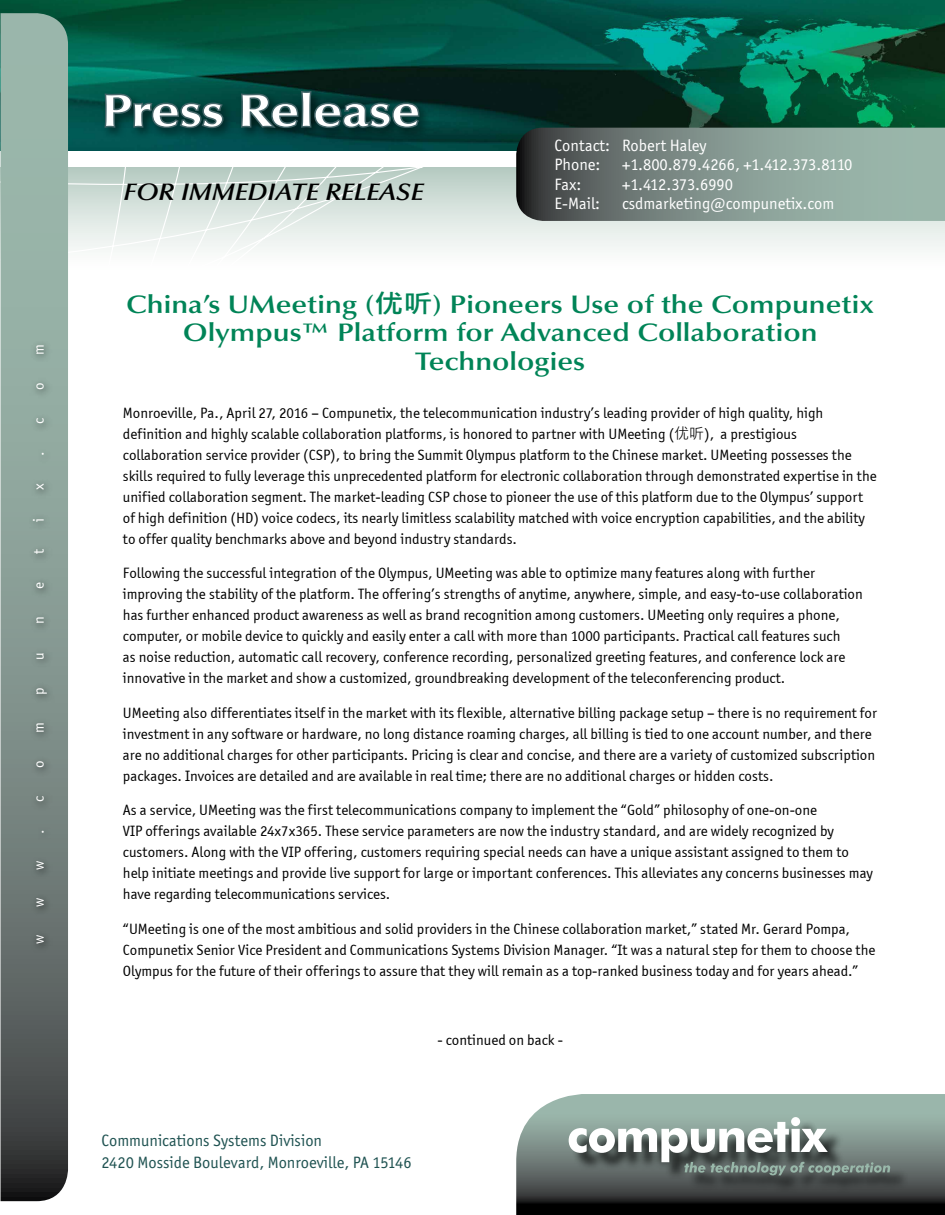
<style>
.page{position:relative;width:945px;height:1215px;background:#fff}
.page>*{position:absolute;margin:0;border:0;box-sizing:border-box;transform-origin:0 0}
.t1{font:600 45px "Optima";color:#fff;scale:1.2 1}
.t2{font:600 25.5px/28.5px "Optima";color:#008457;text-align:center;scale:1.15 1}
.t3{font:italic 600 24px "Optima";color:#000;scale:1.1 1}
.t4{font:16.5px/22.5px "Officina San ITC";color:#205352}
.t5{font:16.5px/19.5px "Officina San ITC";color:#fff}
.t6{font:16.5px "Officina San ITC";letter-spacing:-.02em;color:#fff}
.t7{font:15px/21px "Officina Sans ITCTT Book";color:#000}
.t8{font:15px "Officina Sans ITCTT Book";color:#fff}
.s1{font-family:"Microsoft Jheng Hei";font-weight:700}
.s2{font-family:"Microsoft Jheng Hei"}
</style>
<div class="page">
<div style="left:654px;top:221px;width:291px;height:29px;background:#ecf2ef"></div>
<svg style="left:0;top:167px;width:654px;height:373px"></svg>
<img style="left:0;top:0;width:945px;height:152px">
<svg style="left:516px;top:128px;width:429px;height:93px;background:#7b8d86"></svg>
<svg style="left:1px;top:13px;width:67px;height:1188px;background:#7b8d86"></svg>
<div style="left:101px;top:88px;width:331px;height:52px;background:#000;opacity:.5"></div>
<svg style="left:103px;top:91px;width:122px;height:39px;background:#194f4c"></svg>
<svg style="left:239px;top:89px;width:182px;height:41px;background:#1a4442"></svg>
<div style="left:27px;top:340px;width:29px;height:613px;background:#000;opacity:.75"></div>
<svg style="left:516px;top:1094px;width:429px;height:121px;background:#63706c"></svg>
<div style="left:571px;top:1120px;width:337px;height:74px;background:#000;opacity:.75"></div>
<svg style="left:569px;top:1117px;width:321px;height:58px"></svg>
<p class="t8" style="left:30px;top:355px;width:12px;rotate:-90deg">m</p>
<p class="t8" style="left:30px;top:390px;width:9px;rotate:-90deg">o</p>
<p class="t8" style="left:30px;top:424px;width:8px;rotate:-90deg">c</p>
<p class="t8" style="left:30px;top:456px;width:6px;rotate:-90deg">.</p>
<p class="t8" style="left:30px;top:490px;width:8px;rotate:-90deg">x</p>
<p class="t8" style="left:30px;top:522px;width:5px;rotate:-90deg">i</p>
<p class="t8" style="left:30px;top:554px;width:7px;rotate:-90deg">t</p>
<p class="t8" style="left:30px;top:589px;width:8px;rotate:-90deg">e</p>
<p class="t8" style="left:30px;top:624px;width:9px;rotate:-90deg">n</p>
<p class="t8" style="left:30px;top:660px;width:9px;rotate:-90deg">u</p>
<p class="t8" style="left:30px;top:695px;width:9px;rotate:-90deg">p</p>
<p class="t8" style="left:30px;top:733px;width:12px;rotate:-90deg">m</p>
<p class="t8" style="left:30px;top:768px;width:9px;rotate:-90deg">o</p>
<p class="t8" style="left:30px;top:802px;width:8px;rotate:-90deg">c</p>
<p class="t8" style="left:30px;top:834px;width:6px;rotate:-90deg">.</p>
<p class="t8" style="left:30px;top:870px;width:11px;rotate:-90deg">w</p>
<p class="t8" style="left:30px;top:907px;width:11px;rotate:-90deg">w</p>
<p class="t8" style="left:30px;top:944px;width:11px;rotate:-90deg">w</p>
<h1 class="t1" style="left:102px;top:85px;width:267px">Press Release</h1>
<h3 class="t3" style="left:123px;top:178px;width:274px">FOR IMMEDIATE RELEASE</h3>
<p class="t5" style="left:555px;top:135px;width:154px">Contact: Robert Haley<br>Phone:</p>
<p class="t6" style="left:622px;top:155px;width:232px">+1.800.879.4266, +1.412.373.8110</p>
<p class="t5" style="left:555px;top:174px;width:28px">Fax:</p>
<p class="t6" style="left:622px;top:175px;width:112px">+1.412.373.6990</p>
<p class="t5" style="left:555px;top:194px;width:47px">E-Mail:</p>
<p class="t5" style="left:622px;top:194px;width:214px">csdmarketing@compunetix.com</p>
<h2 class="t2" style="left:126px;top:290px;width:652px">China’s UMeeting (<span class="s1">优听</span>) Pioneers Use of the Compunetix<br>Olympus™ Platform for Advanced Collaboration<br>Technologies</h2>
<p class="t7" style="left:123px;top:402px;width:755px">Monroeville, Pa., April 27, 2016 – Compunetix, the telecommunication industry’s leading provider of high quality, high definition and highly scalable collaboration platforms, is honored to partner with UMeeting (<span class="s2">优听</span>), a prestigious collaboration service provider (CSP), to bring the Summit Olympus platform to the Chinese market. UMeeting possesses the skills required to fully leverage this unprecedented platform for electronic collaboration through demonstrated expertise in the unified collaboration segment. The market-leading CSP chose to pioneer the use of this platform due to the Olympus’ support of high definition (HD) voice codecs, its nearly limitless scalability matched with voice encryption capabilities, and the ability to offer quality benchmarks above and beyond industry standards.</p>
<p class="t7" style="left:123px;top:562px;width:741px">Following the successful integration of the Olympus, UMeeting was able to optimize many features along with further improving the stability of the platform. The offering’s strengths of anytime, anywhere, simple, and easy-to-use collaboration has further enhanced product awareness as well as brand recognition among customers. UMeeting only requires a phone, computer, or mobile device to quickly and easily enter a call with more than 1000 participants. Practical call features such<br>as noise reduction, automatic call recovery, conference recording, personalized greeting features, and conference lock are innovative in the market and show a customized, groundbreaking development of the teleconferencing product.</p>
<p class="t7" style="left:123px;top:702px;width:756px">UMeeting also differentiates itself in the market with its flexible, alternative billing package setup – there is no requirement for investment in any software or hardware, no long distance roaming charges, all billing is tied to one account number, and there are no additional charges for other participants. Pricing is clear and concise, and there are a variety of customized subscription packages. Invoices are detailed and are available in real time; there are no additional charges or hidden costs.</p>
<p class="t7" style="left:123px;top:799px;width:752px">As a service, UMeeting was the first telecommunications company to implement the “Gold” philosophy of one-on-one<br>VIP offerings available 24x7x365. These service parameters are now the industry standard, and are widely recognized by customers. Along with the VIP offering, customers requiring special needs can have a unique assistant assigned to them to help initiate meetings and provide live support for large or important conferences. This alleviates any concerns businesses may have regarding telecommunications services.</p>
<p class="t7" style="left:123px;top:918px;width:754px">“UMeeting is one of the most ambitious and solid providers in the Chinese collaboration market,” stated Mr. Gerard Pompa,<br>Compunetix Senior Vice President and Communications Systems Division Manager. “It was a natural step for them to choose the<br>Olympus for the future of their offerings to assure that they will remain as a top-ranked business today and for years ahead.”</p>
<p class="t7" style="left:437px;top:1029px;width:127px">- continued on back -</p>
<p class="t4" style="left:102px;top:1129px;width:312px">Communications Systems Division<br>2420 Mosside Boulevard, Monroeville, PA 15146</p>
</div>
